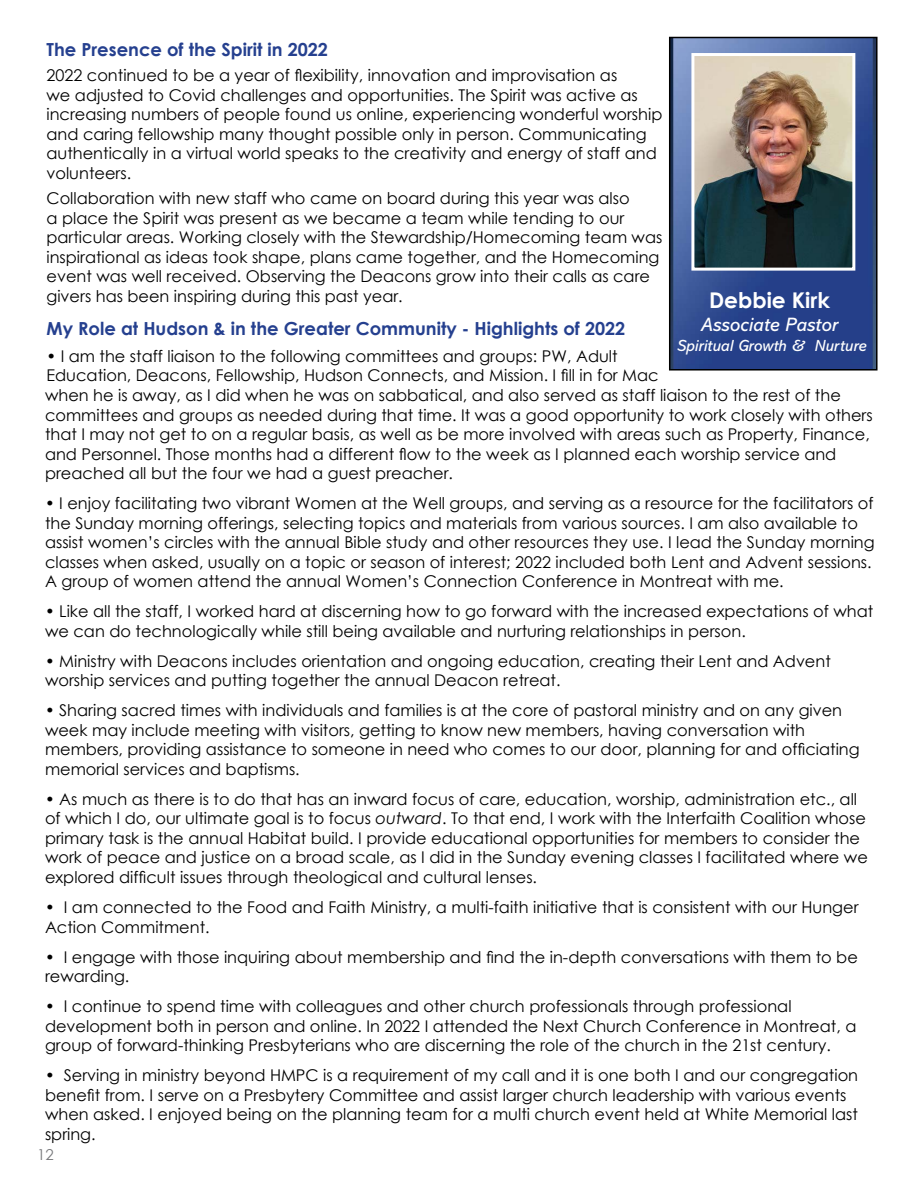
<style>
.page{position:relative;width:918px;height:1188px;background:#fff}
.page>*{position:absolute;margin:0;border:0;box-sizing:border-box;transform-origin:0 0}
.t1{font:700 21.6px "Century Gothic";color:#fff}
.t2{font:italic 19.5px "Abadi MT Pro";color:#fff}
.t3{font:700 18px "Century Gothic";color:#25408f}
.t4{font:16.2px/19.5px "Century Gothic";color:#000}
.t5{font:italic 16.2px "Abadi MT Pro";color:#fff}
.t6{font:15px "Century Gothic";color:#77787b}
.s1{font-weight:700}
.s2{font-style:italic}
</style>
<div class="page">
<img style="left:672px;top:40px;width:203px;height:328px">
<div style="left:669px;top:37px;width:209px;height:334px;border:2px solid #000"></div>
<img style="left:695px;top:57px;width:156px;height:210px">
<div style="left:691px;top:53px;width:164px;height:218px;border:3px solid #fff"></div>
<p class="t3" style="left:46px;top:36px;width:283px">The Presence of the Spirit in 2022</p>
<p class="t4" style="left:46px;top:66px;width:617px">2022 continued to be a year of flexibility, innovation and improvisation as<br>we adjusted to Covid challenges and opportunities. The Spirit was active as increasing numbers of people found us online, experiencing wonderful worship and caring fellowship many thought possible only in person. Communicating authentically in a virtual world speaks to the creativity and energy of staff and volunteers.</p>
<p class="t4" style="left:46px;top:189px;width:617px">Collaboration with new staff who came on board during this year was also<br>a place the Spirit was present as we became a team while tending to our particular areas. Working closely with the Stewardship/Homecoming team was inspirational as ideas took shape, plans came together, and the Homecoming event was well received. Observing the Deacons grow into their calls as care givers has been inspiring during this past year.</p>
<p class="t3" style="left:46px;top:315px;width:580px">My Role at Hudson &amp; in the Greater Community - Highlights of 2022</p>
<p class="t4" style="left:46px;top:346px;width:614px"><span class="s1">•</span> I am the staff liaison to the following committees and groups: PW, Adult<br>Education, Deacons, Fellowship, Hudson Connects, and Mission. I fill in for Mac</p>
<h1 class="t1" style="left:709px;top:284px;width:122px">Debbie Kirk</h1>
<p class="t2" style="left:701px;top:314px;width:139px">Associate Pastor</p>
<p class="t5" style="left:677px;top:336px;width:191px">Spiritual Growth &amp; Nurture</p>
<p class="t4" style="left:45px;top:386px;width:829px">when he is away, as I did when he was on sabbatical, and also served as staff liaison to the rest of the committees and groups as needed during that time. It was a good opportunity to work closely with others that I may not get to on a regular basis, as well as be more involved with areas such as Property, Finance, and Personnel. Those months had a different flow to the week as I planned each worship service and preached all but the four we had a guest preacher.</p>
<p class="t4" style="left:45px;top:494px;width:831px"><span class="s1">•</span> I enjoy facilitating two vibrant Women at the Well groups, and serving as a resource for the facilitators of the Sunday morning offerings, selecting topics and materials from various sources. I am also available to assist women’s circles with the annual Bible study and other resources they use. I lead the Sunday morning classes when asked, usually on a topic or season of interest; 2022 included both Lent and Advent sessions.<br>A group of women attend the annual Women’s Connection Conference in Montreat with me.</p>
<p class="t4" style="left:45px;top:602px;width:830px"><span class="s1">•</span> Like all the staff, I worked hard at discerning how to go forward with the increased expectations of what we can do technologically while still being available and nurturing relationships in person.</p>
<p class="t4" style="left:45px;top:651px;width:787px"><span class="s1">•</span> Ministry with Deacons includes orientation and ongoing education, creating their Lent and Advent worship services and putting together the annual Deacon retreat.</p>
<p class="t4" style="left:45px;top:701px;width:816px"><span class="s1">•</span> Sharing sacred times with individuals and families is at the core of pastoral ministry and on any given week may include meeting with visitors, getting to know new members, having conversation with members, providing assistance to someone in need who comes to our door, planning for and officiating memorial services and baptisms.</p>
<p class="t4" style="left:45px;top:789px;width:824px"><span class="s1">•</span> As much as there is to do that has an inward focus of care, education, worship, administration etc., all of which I do, our ultimate goal is to focus <span class="s2">outward</span>. To that end, I work with the Interfaith Coalition whose primary task is the annual Habitat build. I provide educational opportunities for members to consider the work of peace and justice on a broad scale, as I did in the Sunday evening classes I facilitated where we explored difficult issues through theological and cultural lenses.</p>
<p class="t4" style="left:45px;top:897px;width:815px"><span class="s1">•</span> I am connected to the Food and Faith Ministry, a multi-faith initiative that is consistent with our Hunger<br>Action Commitment.</p>
<p class="t4" style="left:45px;top:947px;width:814px"><span class="s1">•</span> I engage with those inquiring about membership and find the in-depth conversations with them to be rewarding.</p>
<p class="t4" style="left:45px;top:996px;width:813px"><span class="s1">•</span> I continue to spend time with colleagues and other church professionals through professional development both in person and online. In 2022 I attended the Next Church Conference in Montreat, a group of forward-thinking Presbyterians who are discerning the role of the church in the 21st century.</p>
<p class="t4" style="left:45px;top:1065px;width:815px"><span class="s1">•</span> Serving in ministry beyond HMPC is a requirement of my call and it is one both I and our congregation benefit from. I serve on a Presbytery Committee and assist larger church leadership with various events when asked. I enjoyed being on the planning team for a multi church event held at White Memorial last spring.</p>
<p class="t6" style="left:37px;top:1144px;width:18px">12</p>
</div>
